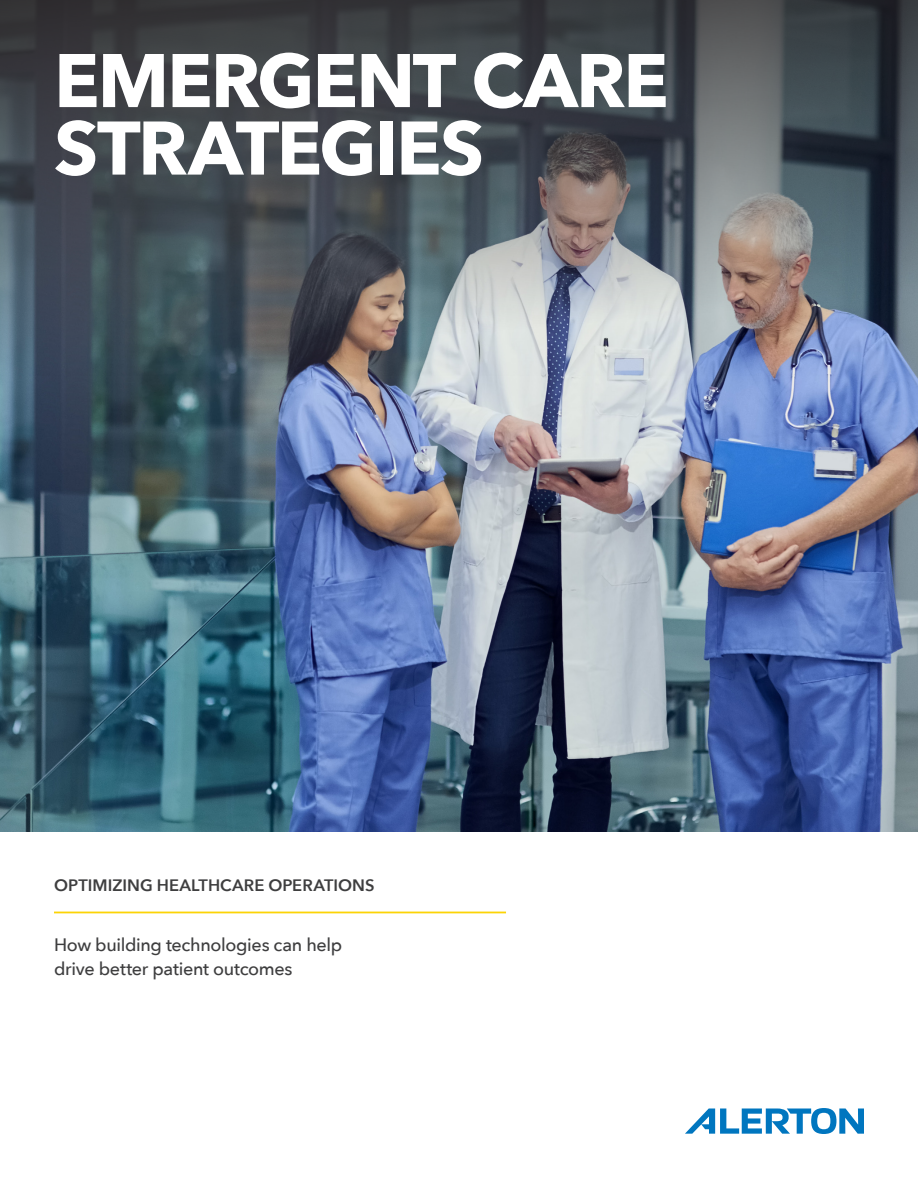
<style>
.page{position:relative;width:918px;height:1188px;background:#fff}
.page>*{position:absolute;margin:0;border:0;box-sizing:border-box;transform-origin:0 0}
.Title_46_36__the_rest{font:700 75px/67.5px "Avenir Next LT Pro";letter-spacing:-.03em;color:#fff}
.Intro_Body{font:500 18px/24px "Avenir Next";letter-spacing:-.02em;color:#3e3e3f}
.Intro_Body-2{font:600 16.5px "Avenir Next";letter-spacing:.005em;color:#3e3e3f}
</style>
<div class="page">
<img style="left:0;top:376px;width:918px;height:456px">
<svg style="left:0;top:0;width:918px;height:376px;background:#575d64"></svg>
<svg style="left:685px;top:1108px;width:179px;height:26px"></svg>
<hr style="left:54px;top:912px;width:452px;height:1px;background:#fcd406">
<p class="Title_46_36__the_rest" style="left:54px;top:46px;width:616px">EMERGENT CARE<br>STRATEGIES</p>
<p class="Intro_Body-2" style="left:54px;top:871px;width:322px">OPTIMIZING HEALTHCARE OPERATIONS</p>
<p class="Intro_Body" style="left:54px;top:932px;width:290px">How building technologies can help drive better patient outcomes</p>
</div>
